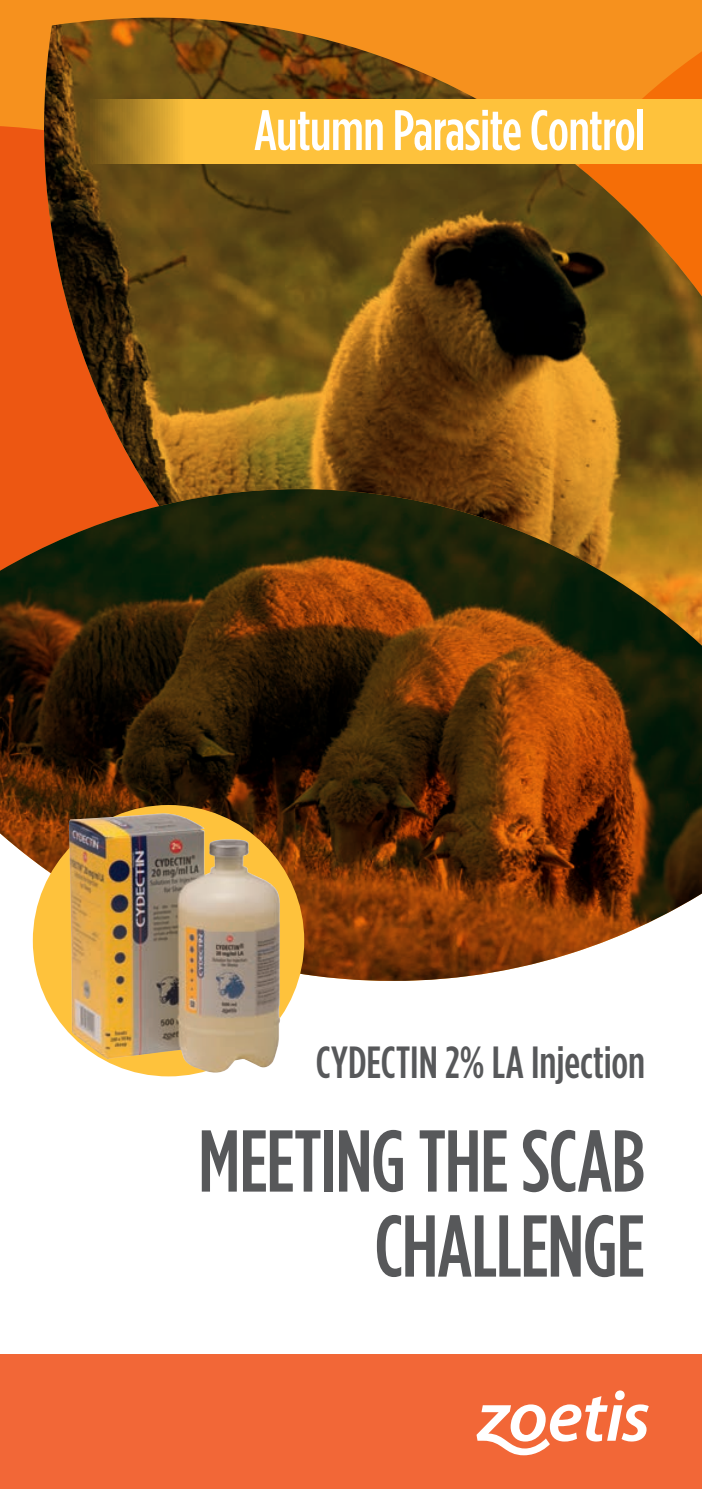
<style>
.page{position:relative;width:702px;height:1489px;background:#fff}
.page>*{position:absolute;margin:0;border:0;box-sizing:border-box;transform-origin:0 0}
.t1{font:500 87.5px/85px "Gotham Condensed";letter-spacing:-.015em;color:#57585a;text-align:right}
.t2{font:500 56.75px "Gotham Condensed";letter-spacing:-.01em;color:#fff}
.t3{font:500 45px "Gotham Condensed";letter-spacing:-.005em;color:#57585a}
</style>
<div class="page">
<div style="left:0;top:1354px;width:702px;height:134px;background:#f26737"></div>
<div style="left:615px;top:1390px;width:9px;height:9px;background:#fff;border-radius:50%"></div>
<svg style="left:476px;top:1395px;width:172px;height:60px"></svg>
<svg style="left:0;top:98px;width:20px;height:370px;background:#ed5b12"></svg>
<div style="left:20px;top:0;width:682px;height:18px;background:#f6911e"></div>
<img style="left:20px;top:18px;width:682px;height:450px">
<svg style="left:0;top:468px;width:702px;height:533px"></svg>
<img style="left:0;top:489px;width:702px;height:505px">
<div style="left:87px;top:99px;width:615px;height:65px;background:#fec23c"></div>
<div style="left:33px;top:805px;width:271px;height:271px;background:#fec23c;border-radius:50%"></div>
<img style="left:69px;top:813px;width:211px;height:261px">
<p class="t2" style="left:254px;top:99px;width:392px">Autumn Parasite Control</p>
<p class="t3" style="left:316px;top:1037px;width:331px">CYDECTIN 2% LA Injection</p>
<p class="t1" style="left:198px;top:1116px;width:448px">MEETING THE SCAB<br>CHALLENGE</p>
</div>
